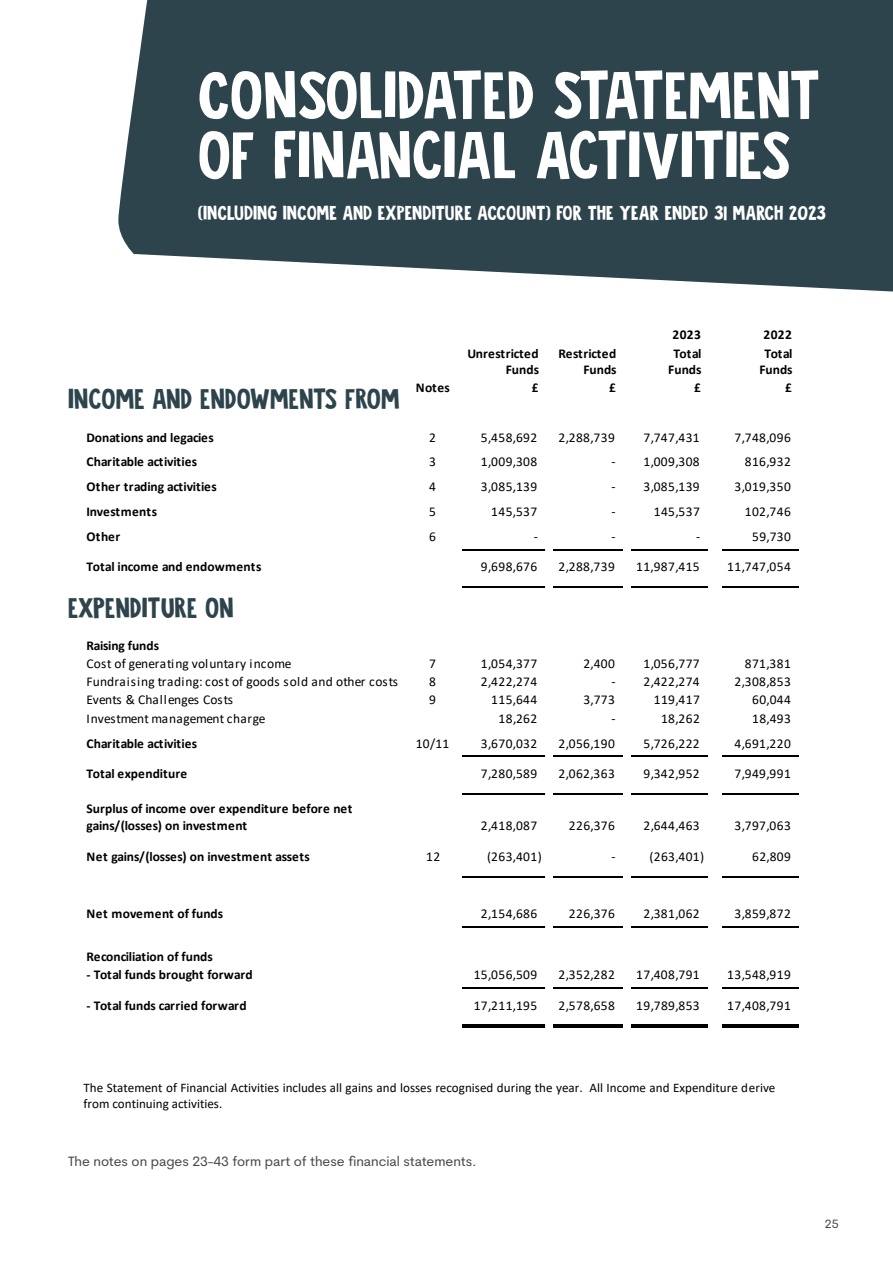
<style>
.page{position:relative;width:893px;height:1263px;background:#fff}
.page>*{position:absolute;margin:0;border:0;box-sizing:border-box;transform-origin:0 0}
.t1{font:60px/60px "Jalebi";color:#fff}
.t2{font:25.5px "Jalebi";color:#2e444c}
.t3{font:18px "Jalebi";color:#fff}
.t4{font:13.5px "Calibri";letter-spacing:.03em;color:#000}
.t5{font:700 13.5px/17.5px "Calibri";color:#000}
.t6{font:13.5px "Calibri";letter-spacing:.01em;color:#000}
.t7{font:13.5px "Cerebri Sans";color:#4a4a49}
.t8{font:700 13.5px "Calibri";letter-spacing:.03em;color:#000}
.t9{font:13.5px "Calibri";letter-spacing:.005em;color:#000}
.t10{font:13.05px/16px "Calibri";color:#000}
.t11{font:12px "Cerebri Sans";color:#4a4a49}
</style>
<div class="page">
<hr style="left:462px;top:549px;width:83px;height:1px;background:#000">
<hr style="left:553px;top:549px;width:70px;height:1px;background:#000">
<hr style="left:631px;top:549px;width:77px;height:1px;background:#000">
<hr style="left:462px;top:586px;width:83px;height:1px;background:#000">
<hr style="left:553px;top:586px;width:70px;height:1px;background:#000">
<hr style="left:631px;top:586px;width:77px;height:1px;background:#000">
<hr style="left:462px;top:756px;width:83px;height:1px;background:#000">
<hr style="left:553px;top:756px;width:70px;height:1px;background:#000">
<hr style="left:631px;top:756px;width:77px;height:1px;background:#000">
<hr style="left:462px;top:793px;width:83px;height:1px;background:#000">
<hr style="left:553px;top:793px;width:70px;height:1px;background:#000">
<hr style="left:631px;top:793px;width:77px;height:1px;background:#000">
<hr style="left:462px;top:877px;width:83px;height:1px;background:#000">
<hr style="left:553px;top:877px;width:70px;height:1px;background:#000">
<hr style="left:631px;top:877px;width:77px;height:1px;background:#000">
<hr style="left:462px;top:926px;width:83px;height:1px;background:#000">
<hr style="left:553px;top:926px;width:70px;height:1px;background:#000">
<hr style="left:631px;top:926px;width:77px;height:1px;background:#000">
<hr style="left:462px;top:987px;width:83px;height:1px;background:#000">
<hr style="left:553px;top:987px;width:70px;height:1px;background:#000">
<hr style="left:631px;top:987px;width:77px;height:1px;background:#000">
<hr style="left:462px;top:1025px;width:83px;height:1px;background:#000">
<hr style="left:462px;top:1027px;width:83px;height:1px;background:#000">
<hr style="left:553px;top:1025px;width:70px;height:1px;background:#000">
<hr style="left:553px;top:1027px;width:70px;height:1px;background:#000">
<hr style="left:631px;top:1025px;width:77px;height:1px;background:#000">
<hr style="left:631px;top:1027px;width:77px;height:1px;background:#000">
<hr style="left:722px;top:549px;width:77px;height:1px;background:#000">
<hr style="left:722px;top:586px;width:77px;height:1px;background:#000">
<hr style="left:722px;top:756px;width:77px;height:1px;background:#000">
<hr style="left:722px;top:793px;width:77px;height:1px;background:#000">
<hr style="left:722px;top:877px;width:77px;height:1px;background:#000">
<hr style="left:722px;top:926px;width:77px;height:1px;background:#000">
<hr style="left:722px;top:987px;width:77px;height:1px;background:#000">
<hr style="left:722px;top:1025px;width:77px;height:1px;background:#000">
<hr style="left:722px;top:1027px;width:77px;height:1px;background:#000">
<svg style="left:118px;top:0;width:775px;height:292px;background:#3f535a"></svg>
<h1 class="t1" style="left:198px;top:64px;width:624px">CONSOLIDATED STATEMENT<br>OF FINANCIAL ACTIVITIES</h1>
<h3 class="t3" style="left:198px;top:199px;width:630px">(INCLUDING INCOME AND EXPENDITURE ACCOUNT) FOR THE YEAR ENDED 31 MARCH 2023</h3>
<p class="t5" style="left:672px;top:326px;width:30px">2023</p>
<p class="t5" style="left:763px;top:326px;width:30px">2022</p>
<h2 class="t2" style="left:68px;top:380px;width:333px">INCOME AND ENDOWMENTS FROM</h2>
<p class="t8" style="left:467px;top:344px;width:73px">Unrestricted</p>
<p class="t8" style="left:559px;top:344px;width:59px">Restricted</p>
<p class="t5" style="left:673px;top:344px;width:30px">Total</p>
<p class="t5" style="left:764px;top:344px;width:30px">Total</p>
<p class="t5" style="left:506px;top:361px;width:35px">Funds</p>
<p class="t5" style="left:583px;top:361px;width:35px">Funds</p>
<p class="t5" style="left:668px;top:361px;width:35px">Funds</p>
<p class="t5" style="left:759px;top:361px;width:35px">Funds</p>
<p class="t5" style="left:416px;top:378px;width:36px">Notes</p>
<p class="t5" style="left:532px;top:378px;width:8px">£</p>
<p class="t5" style="left:609px;top:378px;width:8px">£</p>
<p class="t5" style="left:694px;top:378px;width:8px">£</p>
<p class="t5" style="left:785px;top:378px;width:8px">£</p>
<p class="t5" style="left:87px;top:428px;width:129px">Donations and legacies</p>
<p class="t4" style="left:429px;top:428px;width:8px">2</p>
<p class="t4" style="left:481px;top:428px;width:58px">5,458,692</p>
<p class="t4" style="left:559px;top:428px;width:58px">2,288,739</p>
<p class="t4" style="left:643px;top:428px;width:58px">7,747,431</p>
<p class="t4" style="left:734px;top:428px;width:58px">7,748,096</p>
<p class="t5" style="left:87px;top:453px;width:112px">Charitable activities</p>
<p class="t4" style="left:429px;top:452px;width:8px">3</p>
<p class="t4" style="left:481px;top:452px;width:58px">1,009,308</p>
<p class="t4" style="left:611px;top:452px;width:90px">- 1,009,308</p>
<p class="t4" style="left:745px;top:452px;width:48px">816,932</p>
<p class="t5" style="left:87px;top:478px;width:132px">Other trading activities</p>
<p class="t4" style="left:429px;top:477px;width:8px">4</p>
<p class="t4" style="left:481px;top:477px;width:58px">3,085,139</p>
<p class="t4" style="left:611px;top:477px;width:90px">- 3,085,139</p>
<p class="t4" style="left:734px;top:477px;width:58px">3,019,350</p>
<p class="t5" style="left:87px;top:503px;width:72px">Investments</p>
<p class="t4" style="left:429px;top:502px;width:8px">5</p>
<p class="t4" style="left:491px;top:502px;width:48px">145,537</p>
<p class="t4" style="left:611px;top:502px;width:6px">-</p>
<p class="t4" style="left:654px;top:502px;width:48px">145,537</p>
<p class="t4" style="left:745px;top:502px;width:48px">102,746</p>
<p class="t5" style="left:87px;top:527px;width:35px">Other</p>
<p class="t4" style="left:429px;top:527px;width:8px">6</p>
<p class="t4" style="left:534px;top:527px;width:6px">-</p>
<p class="t4" style="left:611px;top:527px;width:6px">-</p>
<p class="t4" style="left:696px;top:527px;width:6px">-</p>
<p class="t4" style="left:752px;top:527px;width:40px">59,730</p>
<p class="t5" style="left:87px;top:557px;width:176px">Total income and endowments</p>
<p class="t4" style="left:481px;top:557px;width:58px">9,698,676</p>
<p class="t4" style="left:559px;top:557px;width:58px">2,288,739</p>
<p class="t4" style="left:636px;top:557px;width:65px">11,987,415</p>
<p class="t4" style="left:727px;top:557px;width:65px">11,747,054</p>
<h2 class="t2" style="left:68px;top:589px;width:167px">EXPENDITURE ON</h2>
<p class="t5" style="left:87px;top:637px;width:74px">Raising funds</p>
<p class="t6" style="left:87px;top:654px;width:206px">Cost of generating voluntary income</p>
<p class="t4" style="left:429px;top:654px;width:8px">7</p>
<p class="t4" style="left:481px;top:654px;width:58px">1,054,377</p>
<p class="t4" style="left:583px;top:654px;width:33px">2,400</p>
<p class="t4" style="left:643px;top:654px;width:58px">1,056,777</p>
<p class="t4" style="left:745px;top:654px;width:48px">871,381</p>
<p class="t6" style="left:87px;top:672px;width:313px">Fundraising trading: cost of goods sold and other costs</p>
<p class="t4" style="left:429px;top:672px;width:8px">8</p>
<p class="t4" style="left:481px;top:672px;width:58px">2,422,274</p>
<p class="t4" style="left:611px;top:672px;width:90px">- 2,422,274</p>
<p class="t4" style="left:734px;top:672px;width:58px">2,308,853</p>
<p class="t9" style="left:87px;top:690px;width:148px">Events &amp; Challenges Costs</p>
<p class="t4" style="left:429px;top:690px;width:8px">9</p>
<p class="t4" style="left:491px;top:690px;width:48px">115,644</p>
<p class="t4" style="left:583px;top:690px;width:33px">3,773</p>
<p class="t4" style="left:654px;top:690px;width:48px">119,417</p>
<p class="t4" style="left:752px;top:690px;width:40px">60,044</p>
<p class="t6" style="left:87px;top:709px;width:181px">Investment management charge</p>
<p class="t4" style="left:499px;top:709px;width:40px">18,262</p>
<p class="t4" style="left:611px;top:709px;width:6px">-</p>
<p class="t4" style="left:661px;top:709px;width:40px">18,262</p>
<p class="t4" style="left:752px;top:709px;width:40px">18,493</p>
<p class="t5" style="left:87px;top:734px;width:112px">Charitable activities</p>
<p class="t4" style="left:416px;top:734px;width:35px">10/11</p>
<p class="t4" style="left:481px;top:734px;width:58px">3,670,032</p>
<p class="t4" style="left:559px;top:734px;width:58px">2,056,190</p>
<p class="t4" style="left:643px;top:734px;width:58px">5,726,222</p>
<p class="t4" style="left:734px;top:734px;width:58px">4,691,220</p>
<p class="t5" style="left:87px;top:764px;width:102px">Total expenditure</p>
<p class="t4" style="left:481px;top:764px;width:58px">7,280,589</p>
<p class="t4" style="left:559px;top:764px;width:58px">2,062,363</p>
<p class="t4" style="left:643px;top:764px;width:58px">9,342,952</p>
<p class="t4" style="left:734px;top:764px;width:58px">7,949,991</p>
<p class="t5" style="left:87px;top:799px;width:267px">Surplus of income over expenditure before net gains/(losses) on investment</p>
<p class="t4" style="left:481px;top:816px;width:58px">2,418,087</p>
<p class="t4" style="left:569px;top:816px;width:48px">226,376</p>
<p class="t4" style="left:643px;top:816px;width:58px">2,644,463</p>
<p class="t4" style="left:734px;top:816px;width:58px">3,797,063</p>
<p class="t5" style="left:87px;top:848px;width:225px">Net gains/(losses) on investment assets</p>
<p class="t4" style="left:426px;top:847px;width:16px">12</p>
<p class="t4" style="left:487px;top:847px;width:56px">(263,401)</p>
<p class="t4" style="left:611px;top:847px;width:6px">-</p>
<p class="t4" style="left:650px;top:847px;width:56px">(263,401)</p>
<p class="t4" style="left:752px;top:847px;width:40px">62,809</p>
<p class="t5" style="left:87px;top:905px;width:138px">Net movement of funds</p>
<p class="t4" style="left:481px;top:904px;width:58px">2,154,686</p>
<p class="t4" style="left:569px;top:904px;width:48px">226,376</p>
<p class="t4" style="left:643px;top:904px;width:58px">2,381,062</p>
<p class="t4" style="left:734px;top:904px;width:58px">3,859,872</p>
<p class="t5" style="left:87px;top:947px;width:128px">Reconciliation of funds</p>
<p class="t5" style="left:87px;top:966px;width:168px">- Total funds brought forward</p>
<p class="t4" style="left:474px;top:965px;width:65px">15,056,509</p>
<p class="t4" style="left:559px;top:965px;width:58px">2,352,282</p>
<p class="t4" style="left:636px;top:965px;width:65px">17,408,791</p>
<p class="t4" style="left:727px;top:965px;width:65px">13,548,919</p>
<p class="t5" style="left:87px;top:997px;width:162px">- Total funds carried forward</p>
<p class="t4" style="left:474px;top:996px;width:65px">17,211,195</p>
<p class="t4" style="left:559px;top:996px;width:58px">2,578,658</p>
<p class="t4" style="left:636px;top:996px;width:65px">19,789,853</p>
<p class="t4" style="left:727px;top:996px;width:65px">17,408,791</p>
<p class="t10" style="left:83px;top:1079px;width:693px">The Statement of Financial Activities includes all gains and losses recognised during the year. All Income and Expenditure derive from continuing activities.</p>
<p class="t7" style="left:68px;top:1153px;width:410px">The notes on pages 23-43 form part of these financial statements.</p>
<p class="t11" style="left:825px;top:1217px;width:15px">25</p>
</div>
